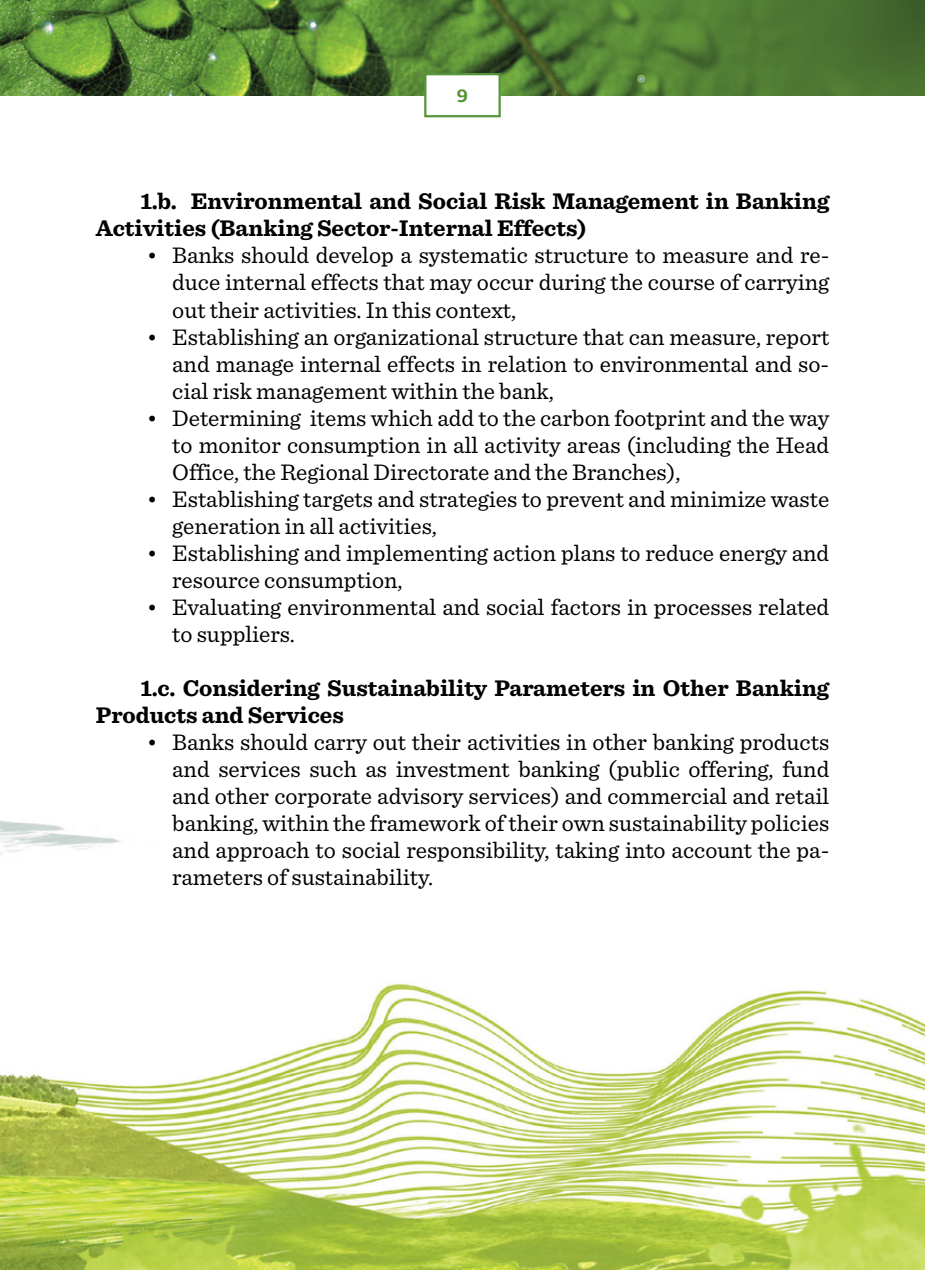
<style>
.page{position:relative;width:925px;height:1270px;background:#fff}
.page>*{position:absolute;margin:0;border:0;box-sizing:border-box;transform-origin:0 0}
.t1{font:23.62px/27px "Sentinel";color:#000;text-align:justify}
.t2{font:700 23.62px/27px "Sentinel";color:#000}
.t3{font:600 18px "Guardian Sans";color:#57953b}
</style>
<div class="page">
<img style="left:0;top:820px;width:925px;height:449px">
<img style="left:0;top:0;width:925px;height:96px">
<svg style="left:423px;top:72px;width:79px;height:46px"></svg>
<p class="t3" style="left:457px;top:83px;width:13px">9</p>
<p class="t2" style="left:96px;top:187px;width:735px;text-indent:45px">1.b. Environmental and Social Risk Management in Banking<br>Activities (Banking Sector-Internal Effects)</p>
<p class="t1" style="left:172px;top:240px;width:659px;text-indent:-26px">• Banks should develop a systematic structure to measure and re&shy;duce internal effects that may occur during the course of carrying out their activities. In this context,</p>
<p class="t1" style="left:172px;top:321px;width:658px;text-indent:-26px">• Establishing an organizational structure that can measure, report and manage internal effects in relation to environmental and so&shy;cial risk management within the bank,</p>
<p class="t1" style="left:172px;top:402px;width:658px;text-indent:-26px">• Determining items which add to the carbon footprint and the way to monitor consumption in all activity areas (including the Head Office, the Regional Directorate and the Branches),</p>
<p class="t1" style="left:172px;top:483px;width:658px;text-indent:-26px">• Establishing targets and strategies to prevent and minimize waste generation in all activities,</p>
<p class="t1" style="left:172px;top:537px;width:658px;text-indent:-26px">• Establishing and implementing action plans to reduce energy and resource consumption,</p>
<p class="t1" style="left:172px;top:591px;width:658px;text-indent:-26px">• Evaluating environmental and social factors in processes related to suppliers.</p>
<p class="t2" style="left:96px;top:673px;width:735px;text-indent:45px">1.c. Considering Sustainability Parameters in Other Banking<br>Products and Services</p>
<p class="t1" style="left:172px;top:726px;width:658px;text-indent:-26px">• Banks should carry out their activities in other banking products and services such as investment banking (public offering, fund and other corporate advisory services) and commercial and retail banking, within the framework of their own sustainability policies and approach to social responsibility, taking into account the pa&shy;rameters of sustainability.</p>
</div>
